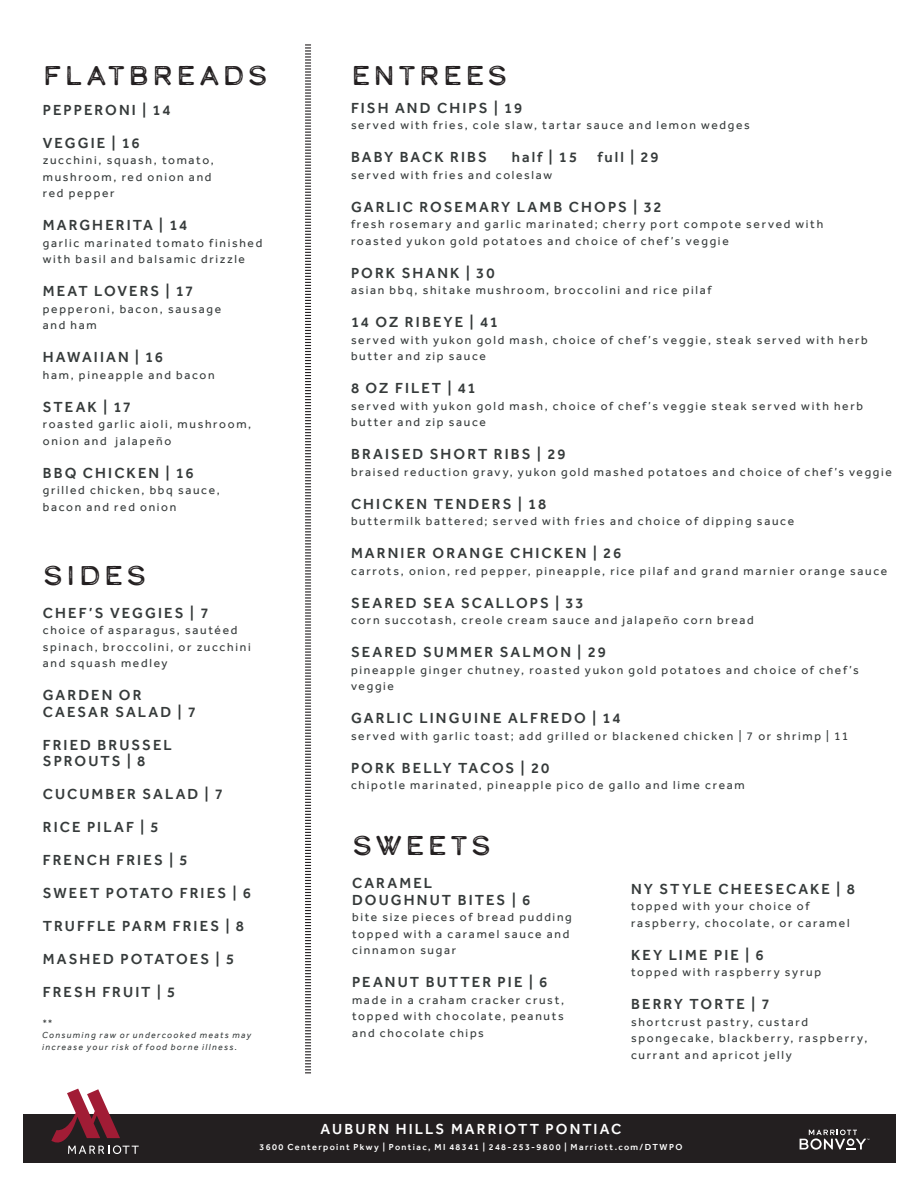
<style>
.page{position:relative;width:918px;height:1188px;background:#fff}
.page>*{position:absolute;margin:0;border:0;box-sizing:border-box;transform-origin:0 0}
.t1{font:27px "Calder Dark Grit";letter-spacing:.11em;color:#231f20}
.t2{font:500 15px/16.5px "Effra";letter-spacing:.14em;color:#363b3b}
.t3{font:500 15px "Effra";letter-spacing:.14em;color:#fff}
.t4{font:12px/16.5px "Effra";letter-spacing:.14em;color:#363b3b}
.t5{font:italic 9px/12px "Effra";letter-spacing:.15em;color:#363b3b}
.t6{font:500 9px "Effra";letter-spacing:.15em;color:#fff}
</style>
<div class="page">
<svg style="left:305px;top:44px;width:6px;height:1030px"></svg>
<div style="left:23px;top:1114px;width:872px;height:49px;background:#231f20"></div>
<svg style="left:51px;top:1089px;width:88px;height:65px"></svg>
<svg style="left:800px;top:1130px;width:69px;height:20px"></svg>
<p class="t1" style="left:43px;top:57px;width:227px">FLATBREADS</p>
<p class="t2" style="left:43px;top:101px;width:129px">PEPPERONI | 14</p>
<p class="t2" style="left:43px;top:134px;width:98px">VEGGIE | 16</p>
<p class="t4" style="left:43px;top:152px;width:173px">zucchini, squash, tomato, mushroom, red onion and red pepper</p>
<p class="t2" style="left:43px;top:217px;width:146px">MARGHERITA | 14</p>
<p class="t4" style="left:43px;top:234px;width:221px">garlic marinated tomato finished with basil and balsamic drizzle</p>
<p class="t2" style="left:43px;top:283px;width:152px">MEAT LOVERS | 17</p>
<p class="t4" style="left:43px;top:300px;width:180px">pepperoni, bacon, sausage and ham</p>
<p class="t2" style="left:43px;top:349px;width:122px">HAWAIIAN | 16</p>
<p class="t4" style="left:43px;top:366px;width:173px">ham, pineapple and bacon</p>
<p class="t2" style="left:43px;top:398px;width:90px">STEAK | 17</p>
<p class="t4" style="left:43px;top:416px;width:210px">roasted garlic aioli, mushroom, onion and jalapeño</p>
<p class="t2" style="left:43px;top:464px;width:152px">BBQ CHICKEN | 16</p>
<p class="t4" style="left:43px;top:482px;width:179px">grilled chicken, bbq sauce, bacon and red onion</p>
<p class="t1" style="left:43px;top:557px;width:105px">SIDES</p>
<p class="t2" style="left:43px;top:604px;width:167px">CHEF’S VEGGIES | 7</p>
<p class="t4" style="left:43px;top:622px;width:209px">choice of asparagus, sautéed spinach, broccolini, or zucchini and squash medley</p>
<p class="t2" style="left:43px;top:687px;width:155px">GARDEN OR<br>CAESAR SALAD | 7</p>
<p class="t2" style="left:43px;top:736px;width:131px">FRIED BRUSSEL<br>SPROUTS | 8</p>
<p class="t2" style="left:43px;top:786px;width:182px">CUCUMBER SALAD | 7</p>
<p class="t2" style="left:43px;top:819px;width:117px">RICE PILAF | 5</p>
<p class="t2" style="left:43px;top:852px;width:146px">FRENCH FRIES | 5</p>
<p class="t2" style="left:43px;top:885px;width:210px">SWEET POTATO FRIES | 6</p>
<p class="t2" style="left:43px;top:918px;width:203px">TRUFFLE PARM FRIES | 8</p>
<p class="t2" style="left:43px;top:951px;width:193px">MASHED POTATOES | 5</p>
<p class="t2" style="left:43px;top:984px;width:134px">FRESH FRUIT | 5</p>
<p class="t5" style="left:42px;top:1016px;width:211px">**<br>Consuming raw or undercooked meats may increase your risk of food borne illness.</p>
<p class="t1" style="left:351px;top:57px;width:158px">ENTREES</p>
<p class="t2" style="left:351px;top:99px;width:173px">FISH AND CHIPS | 19</p>
<p class="t4" style="left:351px;top:117px;width:400px">served with fries, cole slaw, tartar sauce and lemon wedges</p>
<p class="t2" style="left:351px;top:149px;width:138px">BABY BACK RIBS</p>
<p class="t2" style="left:512px;top:149px;width:67px">half | 15</p>
<p class="t2" style="left:597px;top:149px;width:63px">full | 29</p>
<p class="t4" style="left:351px;top:166px;width:203px">served with fries and coleslaw</p>
<p class="t2" style="left:351px;top:198px;width:312px">GARLIC ROSEMARY LAMB CHOPS | 32</p>
<p class="t4" style="left:351px;top:216px;width:474px">fresh rosemary and garlic marinated; cherry port compote served with roasted yukon gold potatoes and choice of chef’s veggie</p>
<p class="t2" style="left:351px;top:264px;width:145px">PORK SHANK | 30</p>
<p class="t4" style="left:351px;top:282px;width:362px">asian bbq, shitake mushroom, broccolini and rice pilaf</p>
<p class="t2" style="left:351px;top:314px;width:148px">14 OZ RIBEYE | 41</p>
<p class="t4" style="left:351px;top:331px;width:518px">served with yukon gold mash, choice of chef’s veggie, steak served with herb butter and zip sauce</p>
<p class="t2" style="left:351px;top:380px;width:126px">8 OZ FILET | 41</p>
<p class="t4" style="left:351px;top:397px;width:514px">served with yukon gold mash, choice of chef’s veggie steak served with herb butter and zip sauce</p>
<p class="t2" style="left:351px;top:446px;width:216px">BRAISED SHORT RIBS | 29</p>
<p class="t4" style="left:351px;top:463px;width:542px">braised reduction gravy, yukon gold mashed potatoes and choice of chef’s veggie</p>
<p class="t2" style="left:351px;top:495px;width:197px">CHICKEN TENDERS | 18</p>
<p class="t4" style="left:351px;top:513px;width:445px">buttermilk battered; served with fries and choice of dipping sauce</p>
<p class="t2" style="left:351px;top:545px;width:272px">MARNIER ORANGE CHICKEN | 26</p>
<p class="t4" style="left:351px;top:562px;width:538px">carrots, onion, red pepper, pineapple, rice pilaf and grand marnier orange sauce</p>
<p class="t2" style="left:351px;top:594px;width:234px">SEARED SEA SCALLOPS | 33</p>
<p class="t4" style="left:351px;top:612px;width:404px">corn succotash, creole cream sauce and jalapeño corn bread</p>
<p class="t2" style="left:351px;top:644px;width:256px">SEARED SUMMER SALMON | 29</p>
<p class="t4" style="left:351px;top:661px;width:509px">pineapple ginger chutney, roasted yukon gold potatoes and choice of chef’s veggie</p>
<p class="t2" style="left:351px;top:710px;width:271px">GARLIC LINGUINE ALFREDO | 14</p>
<p class="t4" style="left:351px;top:727px;width:499px">served with garlic toast; add grilled or blackened chicken | 7 or shrimp | 11</p>
<p class="t2" style="left:351px;top:759px;width:200px">PORK BELLY TACOS | 20</p>
<p class="t4" style="left:351px;top:777px;width:395px">chipotle marinated, pineapple pico de gallo and lime cream</p>
<p class="t1" style="left:352px;top:827px;width:141px">SWEETS</p>
<p class="t2" style="left:352px;top:875px;width:180px">CARAMEL<br>DOUGHNUT BITES | 6</p>
<p class="t4" style="left:352px;top:909px;width:221px">bite size pieces of bread pudding topped with a caramel sauce and cinnamon sugar</p>
<p class="t2" style="left:352px;top:974px;width:197px">PEANUT BUTTER PIE | 6</p>
<p class="t4" style="left:352px;top:991px;width:214px;text-align:justify">made in a craham cracker crust, topped with chocolate, peanuts and chocolate chips</p>
<p class="t2" style="left:631px;top:880px;width:225px">NY STYLE CHEESECAKE | 8</p>
<p class="t4" style="left:631px;top:898px;width:220px">topped with your choice of raspberry, chocolate, or caramel</p>
<p class="t2" style="left:631px;top:946px;width:134px">KEY LIME PIE | 6</p>
<p class="t4" style="left:631px;top:964px;width:192px">topped with raspberry syrup</p>
<p class="t2" style="left:631px;top:996px;width:140px">BERRY TORTE | 7</p>
<p class="t4" style="left:631px;top:1013px;width:238px">shortcrust pastry, custard spongecake, blackberry, raspberry, currant and apricot jelly</p>
<p class="t3" style="left:321px;top:1120px;width:302px">AUBURN HILLS MARRIOTT PONTIAC</p>
<p class="t6" style="left:260px;top:1142px;width:424px">3600 Centerpoint Pkwy | Pontiac, MI 48341 | 248-253-9800 | Marriott.com/DTWPO</p>
</div>
